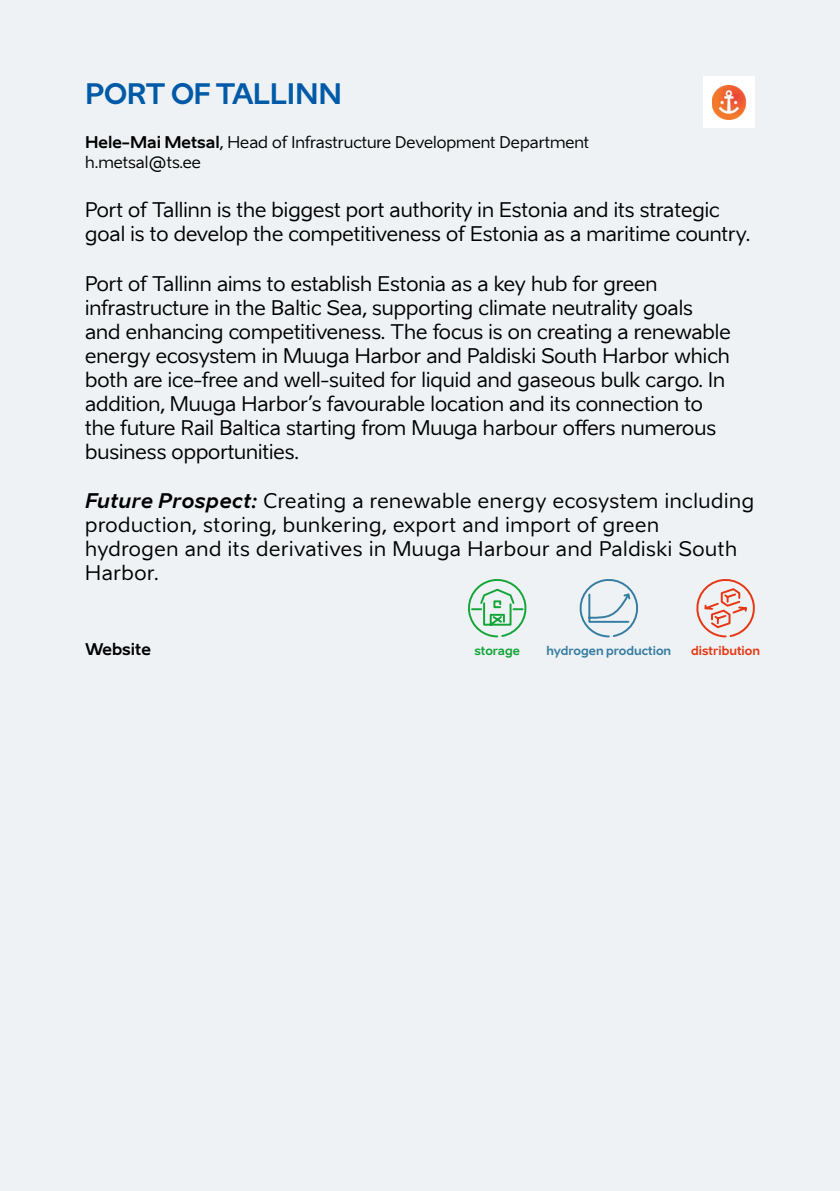
<style>
.page{position:relative;width:840px;height:1191px;background:#fff}
.page>*{position:absolute;margin:0;border:0;box-sizing:border-box;transform-origin:0 0}
.t1{font:700 28px "Aino";letter-spacing:-.015em;color:#005aa7}
.t2{font:20px/24px "Aino";color:#000}
.t3{font:20px/24px "Aino";letter-spacing:.03em;color:#000}
.t4{font:16px/19.2px "Aino";color:#000}
.t5{font:700 16px "Aino";color:#000}
.t6{font:700 12px "Aino";color:#367ca1}
.t7{font:700 12px "Aino";color:#e63612}
.t8{font:700 12px "Aino";color:#13a538}
.s1{font-weight:700}
.s2{font-weight:700;font-style:italic}
</style>
<div class="page">
<div style="left:0;top:0;width:839px;height:1191px;background:#eef2f4"></div>
<svg style="left:696px;top:579px;width:59px;height:59px"></svg>
<svg style="left:468px;top:579px;width:59px;height:59px"></svg>
<svg style="left:579px;top:579px;width:59px;height:59px"></svg>
<div style="left:703px;top:77px;width:51px;height:51px;background:#fff"></div>
<img style="left:712px;top:85px;width:34px;height:34px">
<h1 class="t1" style="left:85px;top:75px;width:258px">PORT OF TALLINN</h1>
<p class="t4" style="left:85px;top:133px;width:505px"><span class="s1">Hele-Mai Metsal</span>, Head of Infrastructure Development Department h.metsal@ts.ee</p>
<p class="t2" style="left:85px;top:198px;width:666px">Port of Tallinn is the biggest port authority in Estonia and its strategic goal is to develop the competitiveness of Estonia as a maritime country.</p>
<p class="t2" style="left:85px;top:271px;width:646px">Port of Tallinn aims to establish Estonia as a key hub for green infrastructure in the Baltic Sea, supporting climate neutrality goals and enhancing competitiveness. The focus is on creating a renewable energy ecosystem in Muuga Harbor and Paldiski South Harbor which both are ice-free and well-suited for liquid and gaseous bulk cargo. In addition, Muuga Harbor’s favourable location and its connection to the future Rail Baltica starting from Muuga harbour offers numerous business opportunities.</p>
<p class="t3" style="left:85px;top:489px;width:670px"><span class="s2">Future Prospect:</span> Creating a renewable energy ecosystem including production, storing, bunkering, export and import of green hydrogen and its derivatives in Muuga Harbour and Paldiski South Harbor.</p>
<p class="t5" style="left:85px;top:639px;width:67px">Website</p>
<p class="t8" style="left:474px;top:643px;width:47px">storage</p>
<p class="t6" style="left:546px;top:643px;width:126px">hydrogen production</p>
<p class="t7" style="left:690px;top:643px;width:70px">distribution</p>
</div>
